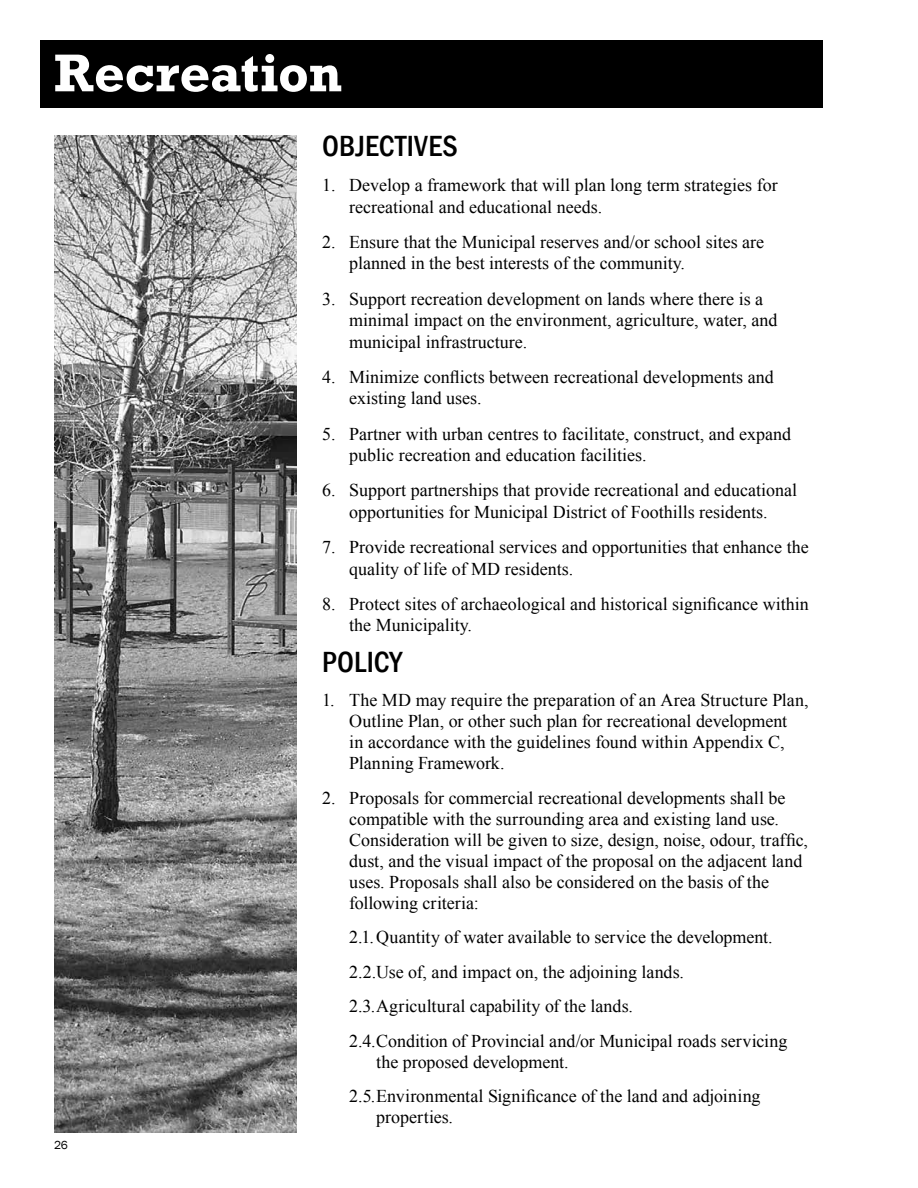
<style>
.page{position:relative;width:918px;height:1188px;background:#fff}
.page>*{position:absolute;margin:0;border:0;box-sizing:border-box;transform-origin:0 0}
.t1{font:700 54px "Rockwell";letter-spacing:-.005em;color:#fff}
.t2{font:500 condensed 30px "Franklin Gothic";letter-spacing:.01em;color:#000}
.t3{font:18px/21.6px "Times New Roman";color:#000}
.t4{font:12px "Franklin Gothic";color:#000}
</style>
<div class="page">
<div style="left:40px;top:40px;width:784px;height:68px;background:#000"></div>
<img style="left:54px;top:135px;width:243px;height:997px">
<h1 class="t1" style="left:54px;top:40px;width:290px">Recreation</h1>
<p class="t4" style="left:54px;top:1138px;width:16px">26</p>
<h2 class="t2" style="left:322px;top:126px;width:137px">OBJECTIVES</h2>
<p class="t3" style="left:349px;top:174px;width:430px;text-indent:-27px">1. Develop a framework that will plan long term strategies for recreational and educational needs.</p>
<p class="t3" style="left:349px;top:231px;width:416px;text-indent:-27px">2. Ensure that the Municipal reserves and/or school sites are planned in the best interests of the community.</p>
<p class="t3" style="left:349px;top:287px;width:430px;text-indent:-27px">3. Support recreation development on lands where there is a minimal impact on the environment, agriculture, water, and municipal infrastructure.</p>
<p class="t3" style="left:349px;top:366px;width:426px;text-indent:-27px">4. Minimize conflicts between recreational developments and existing land uses.</p>
<p class="t3" style="left:349px;top:422px;width:443px;text-indent:-27px">5. Partner with urban centres to facilitate, construct, and expand public recreation and education facilities.</p>
<p class="t3" style="left:322px;top:479px;width:476px;text-align:center">6. Support partnerships that provide recreational and educational opportunities for Municipal District of Foothills residents.</p>
<p class="t3" style="left:349px;top:536px;width:461px;text-indent:-27px">7. Provide recreational services and opportunities that enhance the quality of life of MD residents.</p>
<p class="t3" style="left:349px;top:593px;width:461px;text-indent:-27px">8. Protect sites of archaeological and historical significance within the Municipality.</p>
<h2 class="t2" style="left:322px;top:642px;width:81px">POLICY</h2>
<p class="t3" style="left:349px;top:689px;width:461px;line-height:21px;text-indent:-27px">1. The MD may require the preparation of an Area Structure Plan, Outline Plan, or other such plan for recreational development<br>in accordance with the guidelines found within Appendix C, Planning Framework.</p>
<p class="t3" style="left:349px;top:787px;width:460px;line-height:21px;text-indent:-27px">2. Proposals for commercial recreational developments shall be compatible with the surrounding area and existing land use.<br>Consideration will be given to size, design, noise, odour, traffic, dust, and the visual impact of the proposal on the adjacent land uses. Proposals shall also be considered on the basis of the following criteria:</p>
<p class="t3" style="left:349px;top:920px;width:440px;line-height:34.5px">2.1.Quantity of water available to service the development.<br>2.2.Use of, and impact on, the adjoining lands.<br>2.3.Agricultural capability of the lands.<br>2.4.Condition of Provincial and/or Municipal roads servicing</p>
<p class="t3" style="left:349px;top:1044px;width:413px;line-height:34.5px;text-indent:27px">the proposed development.<br>2.5.Environmental Significance of the land and adjoining</p>
<p class="t3" style="left:376px;top:1106px;width:78px">properties.</p>
</div>
